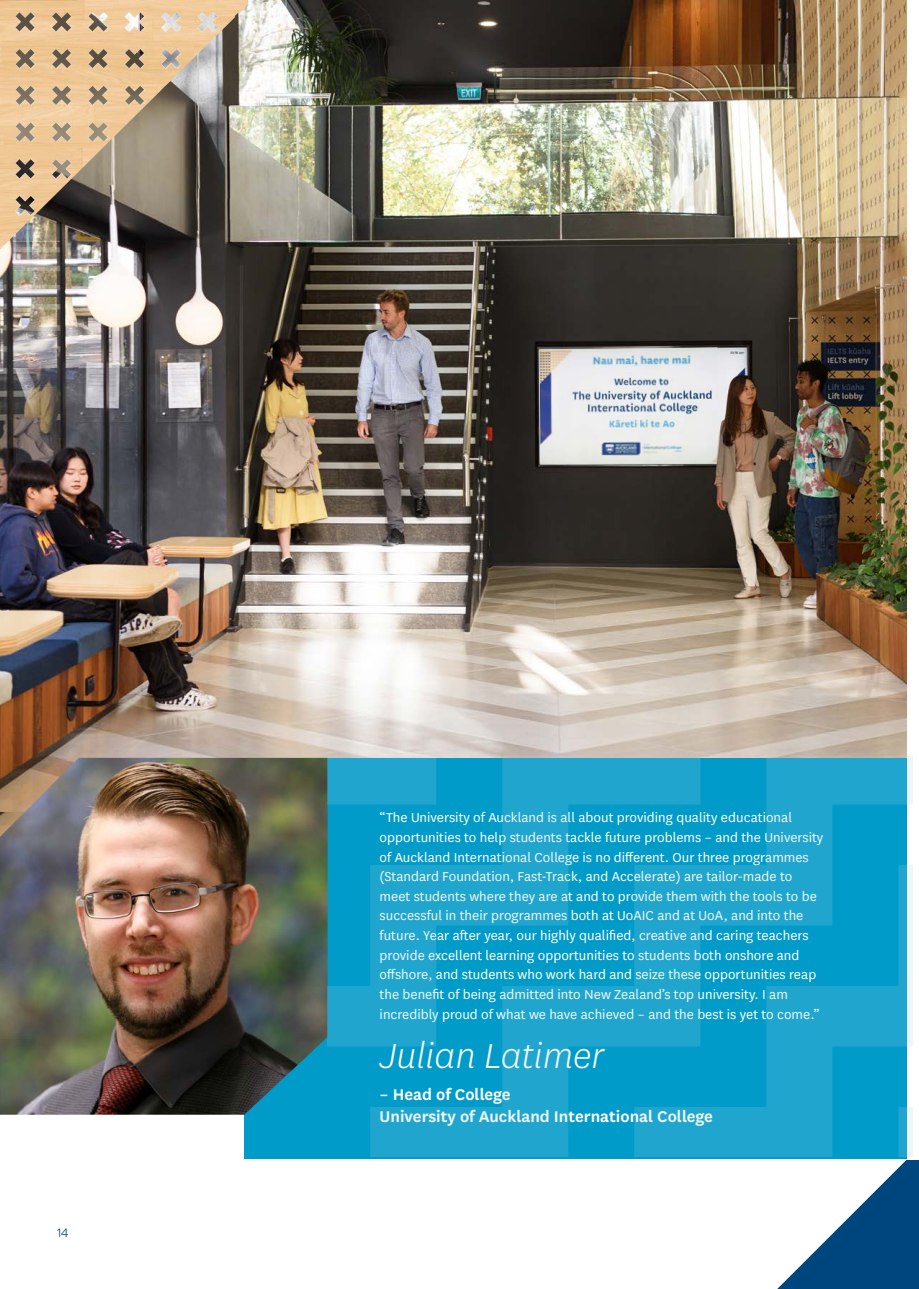
<style>
.page{position:relative;width:919px;height:1289px;background:#fff}
.page>*{position:absolute;margin:0;border:0;box-sizing:border-box;transform-origin:0 0}
.Heavy_Paragraph{font:italic 300 40.8px "National";color:#fff}
.t1{font:600 18.15px/21.8px "National";color:#fff}
.t2{font:15.15px/19.6px "National";color:#fff}
.t3{font:300 12px "Matter";color:#00467e}
</style>
<div class="page">
<img style="left:0;top:0;width:906px;height:757px">
<img style="left:0;top:0;width:248px;height:249px">
<img style="left:0;top:757px;width:327px;height:357px">
<svg style="left:778px;top:1160px;width:140px;height:128px"></svg>
<img style="left:539px;top:347px;width:179px;height:116px">
<svg style="left:327px;top:756px;width:585px;height:400px;background:#13a1cb"></svg>
<p class="t3" style="left:57px;top:1224px;width:13px">14</p>
<p class="t2" style="left:379px;top:807px;width:445px">“The University of Auckland is all about providing quality educational opportunities to help students tackle future problems – and the University of Auckland International College is no different. Our three programmes (Standard Foundation, Fast-Track, and Accelerate) are tailor-made to meet students where they are at and to provide them with the tools to be successful in their programmes both at UoAIC and at UoA, and into the future. Year after year, our highly qualified, creative and caring teachers provide excellent learning opportunities to students both onshore and offshore, and students who work hard and seize these opportunities reap the benefit of being admitted into New Zealand’s top university. I am incredibly proud of what we have achieved – and the best is yet to come.”</p>
<p class="Heavy_Paragraph" style="left:379px;top:1031px;width:226px">Julian Latimer</p>
<p class="t1" style="left:379px;top:1082px;width:335px">– Head of College<br>University of Auckland International College</p>
</div>
